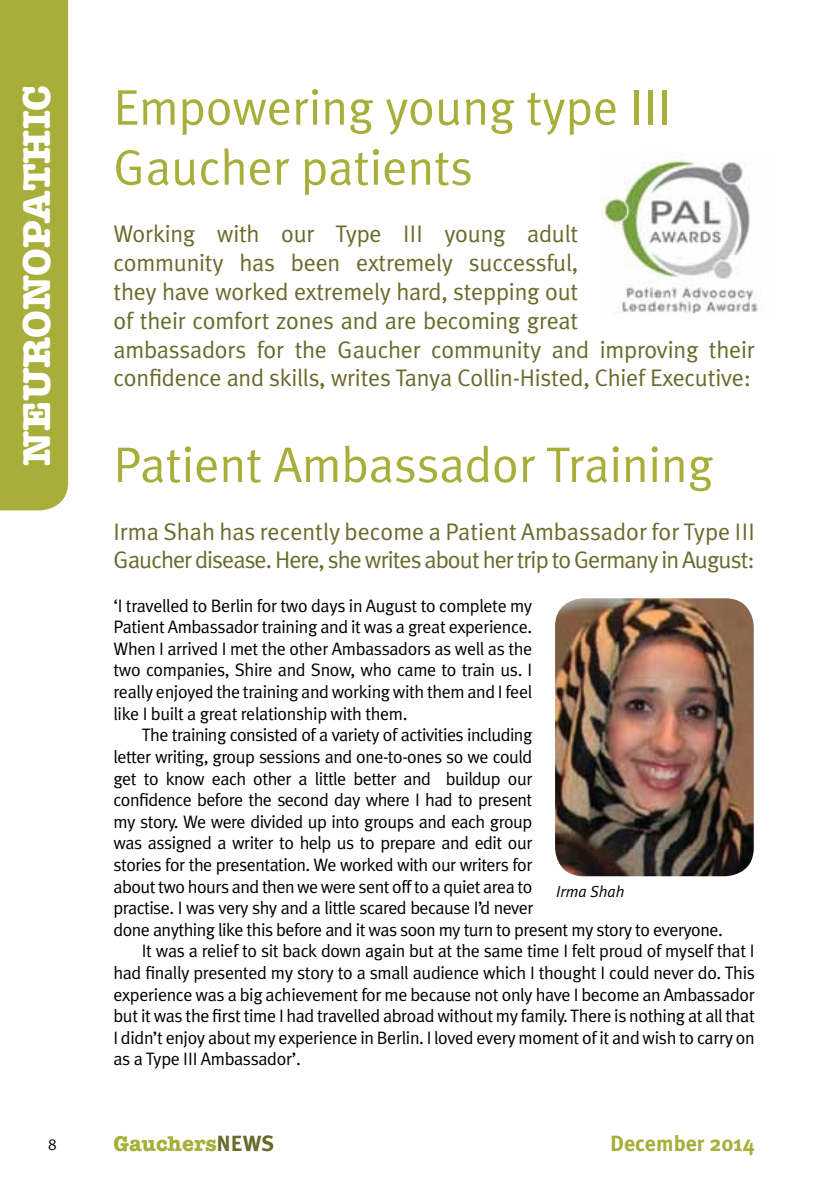
<style>
.page{position:relative;width:840px;height:1191px;background:#fff}
.page>*{position:absolute;margin:0;border:0;box-sizing:border-box;transform-origin:0 0}
.t1{font:50px/60px "Meta Plus Normal";color:#a7ae39}
.t2{font:700 40px "American Typewriter";color:#fff}
.t3{font:24px/28.8px "Meta Plus Normal";letter-spacing:-.01em;color:#6b6a2d}
.t4{font:24px/28.8px "Meta Plus Normal";letter-spacing:-.04em;color:#6b6a2d}
.t5{font:700 22px "American Typewriter";color:#a7ae39}
.t6{font:700 22px "Meta Plus";color:#a7ae39}
.t7{font:18px/21.6px "Meta Plus Normal";letter-spacing:-.03em;color:#000;text-align:justify}
.t8{font:italic 16px "Meta Plus Normal";color:#000}
.t9{font:16px "Meta Plus Normal";color:#000}
.s1{font-family:"Meta Plus";color:#6b6a2d}
</style>
<div class="page">
<div style="left:0;top:0;width:68px;height:510px;background:#a7ae39"></div>
<img style="left:555px;top:598px;width:198px;height:278px">
<img style="left:601px;top:157px;width:157px;height:157px">
<h2 class="t2" style="left:2px;top:466px;width:383px;rotate:-90deg">NEURONOPATHIC</h2>
<h1 class="t1" style="left:113px;top:77px;width:559px">Empowering young type III<br>Gaucher patients</h1>
<p class="t3" style="left:113px;top:219px;width:642px">Working with our Type III young adult<br>community has been extremely successful,<br>they have worked extremely hard, stepping out<br>of their comfort zones and are becoming great<br>ambassadors for the Gaucher community and improving their confidence and skills, writes Tanya Collin-Histed, Chief Executive:</p>
<h1 class="t1" style="left:113px;top:434px;width:601px">Patient Ambassador Training</h1>
<h3 class="t4" style="left:113px;top:516px;width:642px">Irma Shah has recently become a Patient Ambassador for Type III<br>Gaucher disease. Here, she writes about her trip to Germany in August:</h3>
<p class="t7" style="left:113px;top:594px;width:420px">‘I travelled to Berlin for two days in August to complete my Patient Ambassador training and it was a great experience.<br>When I arrived I met the other Ambassadors as well as the two companies, Shire and Snow, who came to train us. I really enjoyed the training and working with them and I feel like I built a great relationship with them.</p>
<p class="t7" style="left:142px;top:724px;width:392px">The training consisted of a variety of activities including</p>
<p class="t7" style="left:113px;top:745px;width:420px">letter writing, group sessions and one-to-ones so we could</p>
<p class="t7" style="left:113px;top:767px;width:420px">get to know each other a little better and buildup our</p>
<p class="t7" style="left:113px;top:789px;width:420px">confidence before the second day where I had to present</p>
<p class="t7" style="left:113px;top:810px;width:420px">my story. We were divided up into groups and each group</p>
<p class="t7" style="left:113px;top:832px;width:420px">was assigned a writer to help us to prepare and edit our</p>
<p class="t7" style="left:113px;top:853px;width:420px">stories for the presentation. We worked with our writers for</p>
<p class="t7" style="left:113px;top:875px;width:420px">about two hours and then we were sent off to a quiet area to</p>
<p class="t7" style="left:113px;top:897px;width:421px">practise. I was very shy and a little scared because I’d never</p>
<p class="t7" style="left:113px;top:918px;width:610px">done anything like this before and it was soon my turn to present my story to everyone.</p>
<p class="t7" style="left:142px;top:940px;width:614px">It was a relief to sit back down again but at the same time I felt proud of myself that I</p>
<p class="t7" style="left:113px;top:961px;width:642px">had finally presented my story to a small audience which I thought I could never do. This</p>
<p class="t7" style="left:113px;top:983px;width:642px">experience was a big achievement for me because not only have I become an Ambassador</p>
<p class="t7" style="left:113px;top:1005px;width:642px">but it was the first time I had travelled abroad without my family. There is nothing at all that</p>
<p class="t7" style="left:113px;top:1026px;width:642px">I didn’t enjoy about my experience in Berlin. I loved every moment of it and wish to carry on</p>
<p class="t7" style="left:113px;top:1048px;width:189px">as a Type III Ambassador’.</p>
<p class="t8" style="left:556px;top:882px;width:70px">Irma Shah</p>
<p class="t9" style="left:48px;top:1135px;width:10px">8</p>
<p class="t5" style="left:113px;top:1125px;width:162px">Gauchers<span class="s1">NEWS</span></p>
<p class="t6" style="left:609px;top:1131px;width:146px">December 2014</p>
</div>
